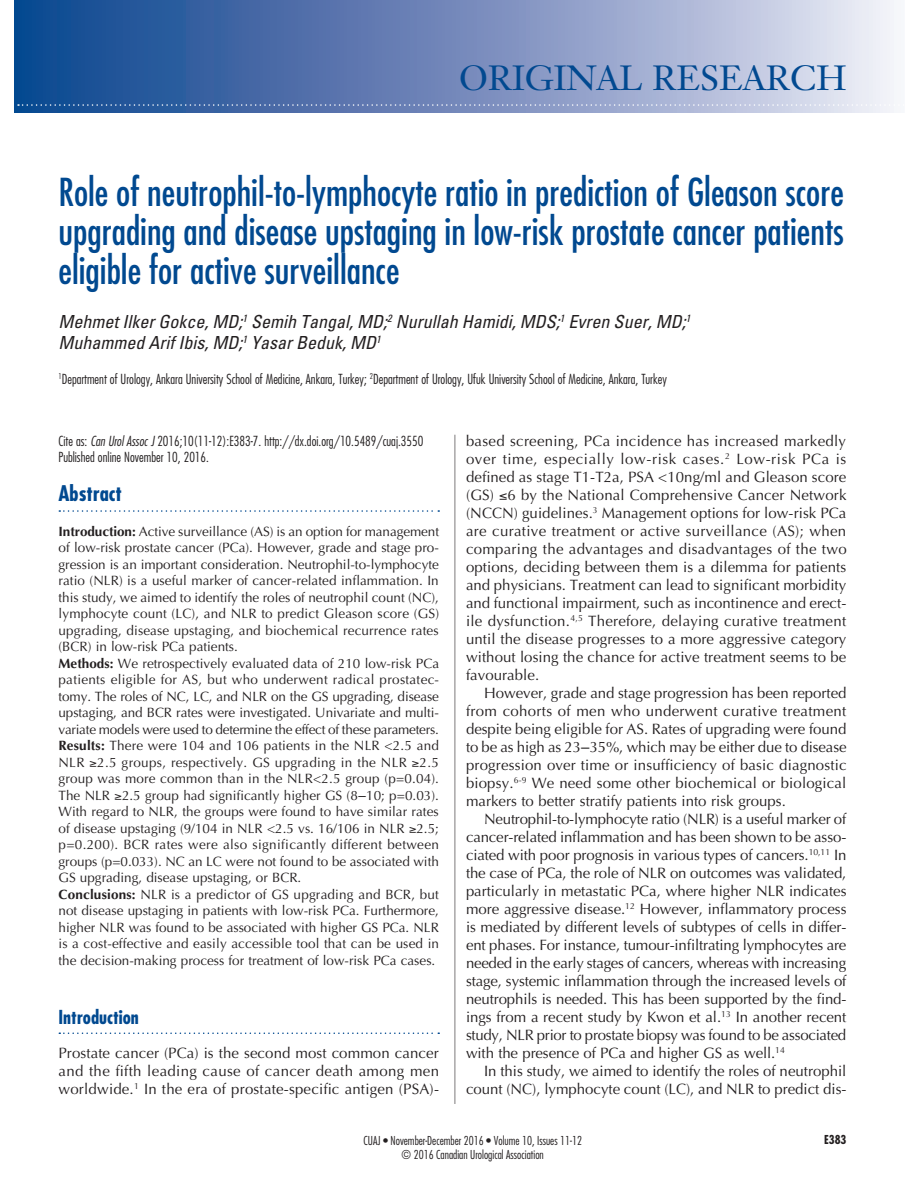
<style>
.page{position:relative;width:905px;height:1202px;background:#fff}
.page>*{position:absolute;margin:0;border:0;box-sizing:border-box;transform-origin:0 0}
.t1{font:condensed 37.5px/39px "Futura";color:#014990;text-align:justify}
.t2{font:34.5px "Janson Text";letter-spacing:.315em;color:#014990}
.t3{font:700 condensed 21px "Futura";color:#014990}
.t4{font:700 condensed 18.75px "Futura";color:#014990}
.t5{font:italic condensed 18px/21px "Univers";color:#231f20}
.t6{font:15px/18px "Optima";color:#231f20;text-align:justify}
.t7{font:13.5px/16.5px "Optima";color:#231f20}
.t8{font:300 condensed 13.5px/16.5px "Futura";color:#231f20}
.t9{font:300 condensed 12px/14.4px "Futura";color:#231f20;text-align:center}
.t10{font:700 condensed 12px "Futura";color:#231f20}
.s1{font-style:italic}
.s2{font-weight:700}
.s3{font-family:"Inai Mathi"}
</style>
<div class="page">
<svg style="left:14px;top:0;width:880px;height:112px;background:#758ebd"></svg>
<svg style="left:18px;top:104px;width:876px;height:2px;background:#8fa3c9"></svg>
<hr style="left:454px;top:435px;width:1px;height:669px;background:#231f20">
<svg style="left:59px;top:510px;width:380px;height:2px"></svg>
<svg style="left:59px;top:1032px;width:380px;height:2px"></svg>
<h2 class="t2" style="left:459px;top:56px;width:389px">ORIGINAL RESEARCH</h2>
<h1 class="t1" style="left:58px;top:172px;width:787px">Role of neutrophil-to-lymphocyte ratio in prediction of Gleason score upgrading and disease upstaging in low-risk prostate cancer patients eligible for active surveillance</h1>
<p class="t5" style="left:58px;top:311px;width:633px">Mehmet Ilker Gokce, MD;<sup>1</sup> Semih Tangal, MD;<sup>2</sup> Nurullah Hamidi, MDS;<sup>1</sup> Evren Suer, MD;<sup>1<br></sup>Muhammed Arif Ibis, MD;<sup>1</sup> Yasar Beduk, MD<sup>1</sup></p>
<p class="t8" style="left:58px;top:370px;width:610px"><sup>1</sup>Department of Urology, Ankara University School of Medicine, Ankara, Turkey; <sup>2</sup>Department of Urology, Ufuk University School of Medicine, Ankara, Turkey</p>
<p class="t8" style="left:58px;top:432px;width:366px">Cite as: <span class="s1">Can Urol Assoc J</span> 2016;10(11-12):E383-7. http://dx.doi.org/10.5489/cuaj.3550<br>Published online November 10, 2016.</p>
<h3 class="t3" style="left:58px;top:480px;width:65px">Abstract</h3>
<p class="t7" style="left:58px;top:523px;width:382px"><span class="s2">Introduction:</span> Active surveillance (AS) is an option for management of low-risk prostate cancer (PCa). However, grade and stage pro&shy;gression is an important consideration. Neutrophil-to-lymphocyte ratio (NLR) is a useful marker of cancer-related inflammation. In this study, we aimed to identify the roles of neutrophil count (NC), lymphocyte count (LC), and NLR to predict Gleason score (GS) upgrading, disease upstaging, and biochemical recurrence rates (BCR) in low-risk PCa patients.<br><span class="s2">Methods:</span> We retrospectively evaluated data of 210 low-risk PCa patients eligible for AS, but who underwent radical prostatec&shy;tomy. The roles of NC, LC, and NLR on the GS upgrading, disease upstaging, and BCR rates were investigated. Univariate and multi&shy;variate models were used to determine the effect of these parameters.<br><span class="s2">Results:</span> There were 104 and 106 patients in the NLR &lt;2.5 and NLR ≥2.5 groups, respectively. GS upgrading in the NLR ≥2.5 group was more common than in the NLR&lt;2.5 group (p=0.04).<br>The NLR ≥2.5 group had significantly higher GS (8<span class="s3">‒</span>10; p=0.03).<br>With regard to NLR, the groups were found to have similar rates of disease upstaging (9/104 in NLR &lt;2.5 vs. 16/106 in NLR ≥2.5; p=0.200). BCR rates were also significantly different between groups (p=0.033). NC an LC were not found to be associated with GS upgrading, disease upstaging, or BCR.<br><span class="s2">Conclusions:</span> NLR is a predictor of GS upgrading and BCR, but not disease upstaging in patients with low-risk PCa. Furthermore, higher NLR was found to be associated with higher GS PCa. NLR is a cost-effective and easily accessible tool that can be used in the decision-making process for treatment of low-risk PCa cases.</p>
<p class="t4" style="left:58px;top:1004px;width:82px">Introduction</p>
<p class="t6" style="left:58px;top:1044px;width:382px">Prostate cancer (PCa) is the second most common cancer and the fifth leading cause of cancer death among men worldwide.<sup>1</sup> In the era of prostate-specific antigen (PSA)-</p>
<p class="t6" style="left:466px;top:432px;width:382px">based screening, PCa incidence has increased markedly over time, especially low-risk cases.<sup>2</sup> Low-risk PCa is defined as stage T1-T2a, PSA &lt;10ng/ml and Gleason score (GS) ≤6 by the National Comprehensive Cancer Network (NCCN) guidelines.<sup>3</sup> Management options for low-risk PCa are curative treatment or active surveillance (AS); when comparing the advantages and disadvantages of the two options, deciding between them is a dilemma for patients and physicians. Treatment can lead to significant morbidity and functional impairment, such as incontinence and erect&shy;ile dysfunction.<sup>4,5</sup> Therefore, delaying curative treatment until the disease progresses to a more aggressive category without losing the chance for active treatment seems to be favourable.</p>
<p class="t6" style="left:466px;top:684px;width:382px;text-indent:18px">However, grade and stage progression has been reported from cohorts of men who underwent curative treatment despite being eligible for AS. Rates of upgrading were found to be as high as 23<span class="s3">‒</span>35%, which may be either due to disease progression over time or insufficiency of basic diagnostic biopsy.<sup>6-9</sup> We need some other biochemical or biological markers to better stratify patients into risk groups.</p>
<p class="t6" style="left:466px;top:810px;width:382px;text-indent:18px">Neutrophil-to-lymphocyte ratio (NLR) is a useful marker of cancer-related inflammation and has been shown to be asso&shy;ciated with poor prognosis in various types of cancers.<sup>10,11</sup> In the case of PCa, the role of NLR on outcomes was validated, particularly in metastatic PCa, where higher NLR indicates more aggressive disease.<sup>12</sup> However, inflammatory process is mediated by different levels of subtypes of cells in differ&shy;ent phases. For instance, tumour-infiltrating lymphocytes are needed in the early stages of cancers, whereas with increasing stage, systemic inflammation through the increased levels of neutrophils is needed. This has been supported by the find&shy;ings from a recent study by Kwon et al.<sup>13</sup> In another recent study, NLR prior to prostate biopsy was found to be associated with the presence of PCa and higher GS as well.<sup>14</sup></p>
<p class="t6" style="left:466px;top:1062px;width:382px;text-align:right">In this study, we aimed to identify the roles of neutrophil count (NC), lymphocyte count (LC), and NLR to predict dis-</p>
<p class="t9" style="left:363px;top:1133px;width:220px">CUAJ • November-December 2016 • Volume 10, Issues 11-12 © 2016 Canadian Urological Association</p>
<p class="t10" style="left:824px;top:1131px;width:24px">E383</p>
</div>
